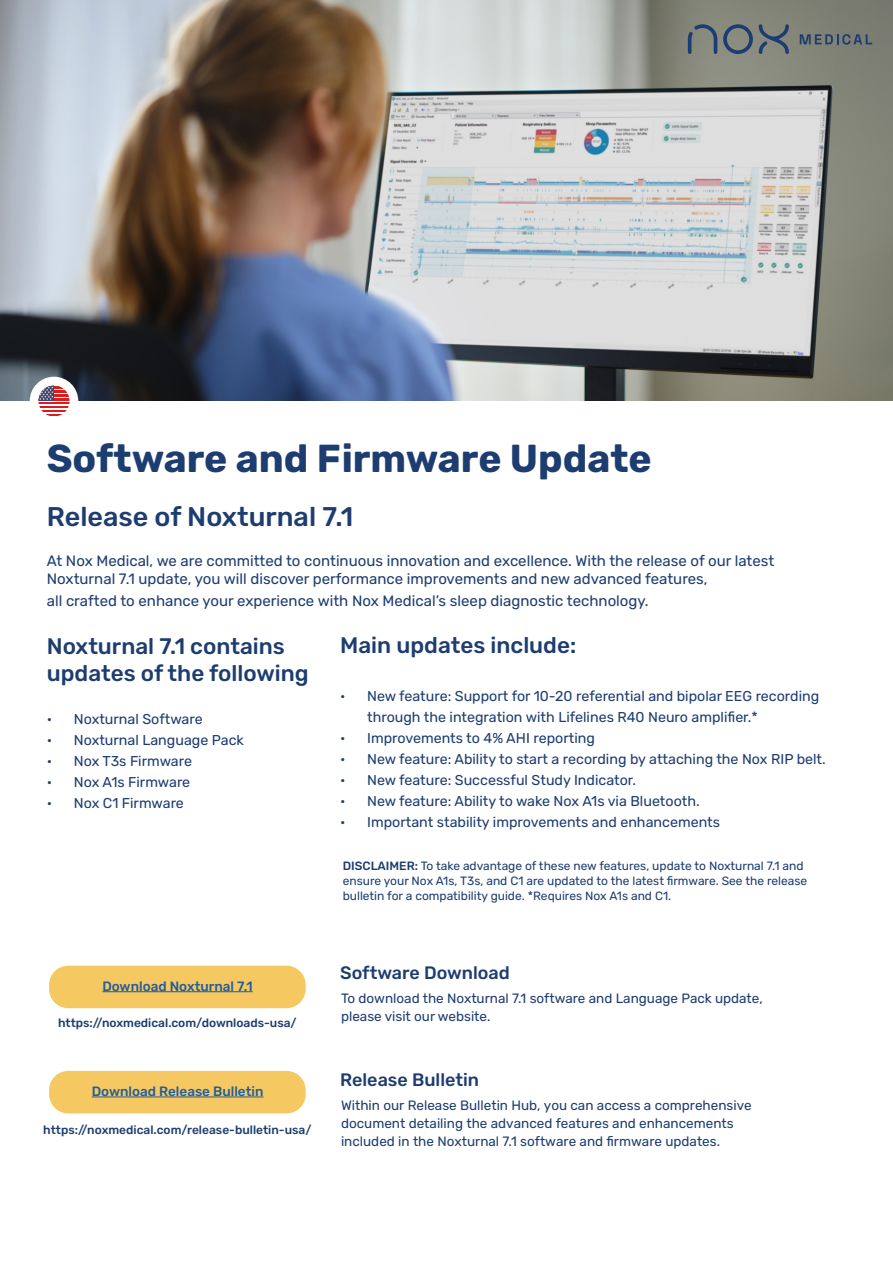
<style>
.page{position:relative;width:893px;height:1263px;background:#fff}
.page>*{position:absolute;margin:0;border:0;box-sizing:border-box;transform-origin:0 0}
.t1{font:700 39px "Rubik";color:#1d3d70}
.t2{font:500 27px "Rubik";color:#1d3d70}
.t3{font:500 22.5px/27px "Rubik";color:#1d3d70}
.t4{font:500 18px "Rubik";color:#1d3d70}
.t5{font:15px/18px "Rubik";color:#1d3d70}
.t6{font:14.25px/21px "Rubik";color:#1d3d70}
.t7{font:13.5px/18px "Rubik";color:#1d3d70}
.t8{font:500 13.5px "Rubik";color:#215e9e}
.t9{font:12px/15px "Rubik";color:#1d3d70}
.t10{font:500 12px "Rubik";color:#1c3d70}
.s1{font-weight:500}
</style>
<div class="page">
<img style="left:0;top:0;width:893px;height:401px">
<svg style="left:723px;top:24px;width:30px;height:30px"></svg>
<svg style="left:759px;top:24px;width:30px;height:30px"></svg>
<svg style="left:688px;top:24px;width:29px;height:30px"></svg>
<svg style="left:800px;top:34px;width:72px;height:11px"></svg>
<div style="left:49px;top:966px;width:257px;height:42px;background:#f6c861;border-radius:19px"></div>
<hr style="left:102px;top:991px;width:151px;height:1px;background:#215e9e">
<div style="left:49px;top:1071px;width:257px;height:42px;background:#f6c861;border-radius:19px"></div>
<hr style="left:92px;top:1096px;width:171px;height:1px;background:#215e9e">
<div style="left:30px;top:377px;width:48px;height:48px;background:#fff;border-radius:50%"></div>
<div style="left:38px;top:385px;width:32px;height:31px;background:linear-gradient(to right,#fff,#fff);border-radius:50%"></div>
<hr style="left:38px;top:390px;width:32px;height:2px;background:#db1c1c">
<hr style="left:38px;top:386px;width:32px;height:2px;background:#db1c1c">
<hr style="left:38px;top:398px;width:32px;height:2px;background:#db1c1c">
<hr style="left:38px;top:394px;width:32px;height:2px;background:#db1c1c">
<hr style="left:38px;top:406px;width:32px;height:2px;background:#db1c1c">
<hr style="left:38px;top:402px;width:32px;height:2px;background:#db1c1c">
<hr style="left:38px;top:414px;width:32px;height:2px;background:#db1c1c">
<hr style="left:38px;top:410px;width:32px;height:2px;background:#db1c1c">
<div style="left:38px;top:385px;width:16px;height:15px;background:#3d426e"></div>
<svg style="left:38px;top:385px;width:15px;height:15px"></svg>
<h1 class="t1" style="left:47px;top:437px;width:606px">Software and Firmware Update</h1>
<h2 class="t2" style="left:47px;top:502px;width:308px">Release of Noxturnal 7.1</h2>
<p class="t5" style="left:47px;top:552px;width:729px">At Nox Medical, we are committed to continuous innovation and excellence. With the release of our latest<br>Noxturnal 7.1 update, you will discover performance improvements and new advanced features,</p>
<p class="t5" style="left:47px;top:592px;width:603px">all crafted to enhance your experience with Nox Medical’s sleep diagnostic technology.</p>
<h3 class="t3" style="left:47px;top:633px;width:263px">Noxturnal 7.1 contains updates of the following</h3>
<p class="t6" style="left:47px;top:709px;width:157px">• Noxturnal Software</p>
<p class="t6" style="left:47px;top:730px;width:199px">• Noxturnal Language Pack</p>
<p class="t6" style="left:47px;top:751px;width:147px">• Nox T3s Firmware</p>
<p class="t6" style="left:47px;top:772px;width:145px">• Nox A1s Firmware</p>
<p class="t6" style="left:47px;top:793px;width:139px">• Nox C1 Firmware</p>
<h3 class="t3" style="left:340px;top:632px;width:238px">Main updates include:</h3>
<p class="t6" style="left:367px;top:686px;width:454px;text-indent:-27px">• New feature: Support for 10-20 referential and bipolar EEG recording through the integration with Lifelines R40 Neuro amplifier.*</p>
<p class="t6" style="left:340px;top:728px;width:256px">• Improvements to 4% AHI reporting</p>
<p class="t6" style="left:340px;top:749px;width:487px">• New feature: Ability to start a recording by attaching the Nox RIP belt.</p>
<p class="t6" style="left:340px;top:770px;width:297px">• New feature: Successful Study Indicator.</p>
<p class="t6" style="left:340px;top:791px;width:361px">• New feature: Ability to wake Nox A1s via Bluetooth.</p>
<p class="t6" style="left:340px;top:812px;width:381px">• Important stability improvements and enhancements</p>
<p class="t9" style="left:343px;top:859px;width:466px"><span class="s1">DISCLAIMER:</span> To take advantage of these new features, update to Noxturnal 7.1 and ensure your Nox A1s, T3s, and C1 are updated to the latest firmware. See the release bulletin for a compatibility guide. *Requires Nox A1s and C1.</p>
<p class="t8" style="left:102px;top:979px;width:152px">Download Noxturnal 7.1</p>
<p class="t10" style="left:58px;top:1016px;width:240px">https://noxmedical.com/downloads-usa/</p>
<p class="t8" style="left:92px;top:1084px;width:173px">Download Release Bulletin</p>
<p class="t10" style="left:43px;top:1123px;width:270px">https://noxmedical.com/release-bulletin-usa/</p>
<p class="t4" style="left:340px;top:963px;width:171px">Software Download</p>
<p class="t7" style="left:341px;top:989px;width:423px">To download the Noxturnal 7.1 software and Language Pack update, please visit our website.</p>
<p class="t4" style="left:340px;top:1070px;width:141px">Release Bulletin</p>
<p class="t7" style="left:341px;top:1096px;width:412px">Within our Release Bulletin Hub, you can access a comprehensive document detailing the advanced features and enhancements included in the Noxturnal 7.1 software and firmware updates.</p>
</div>
